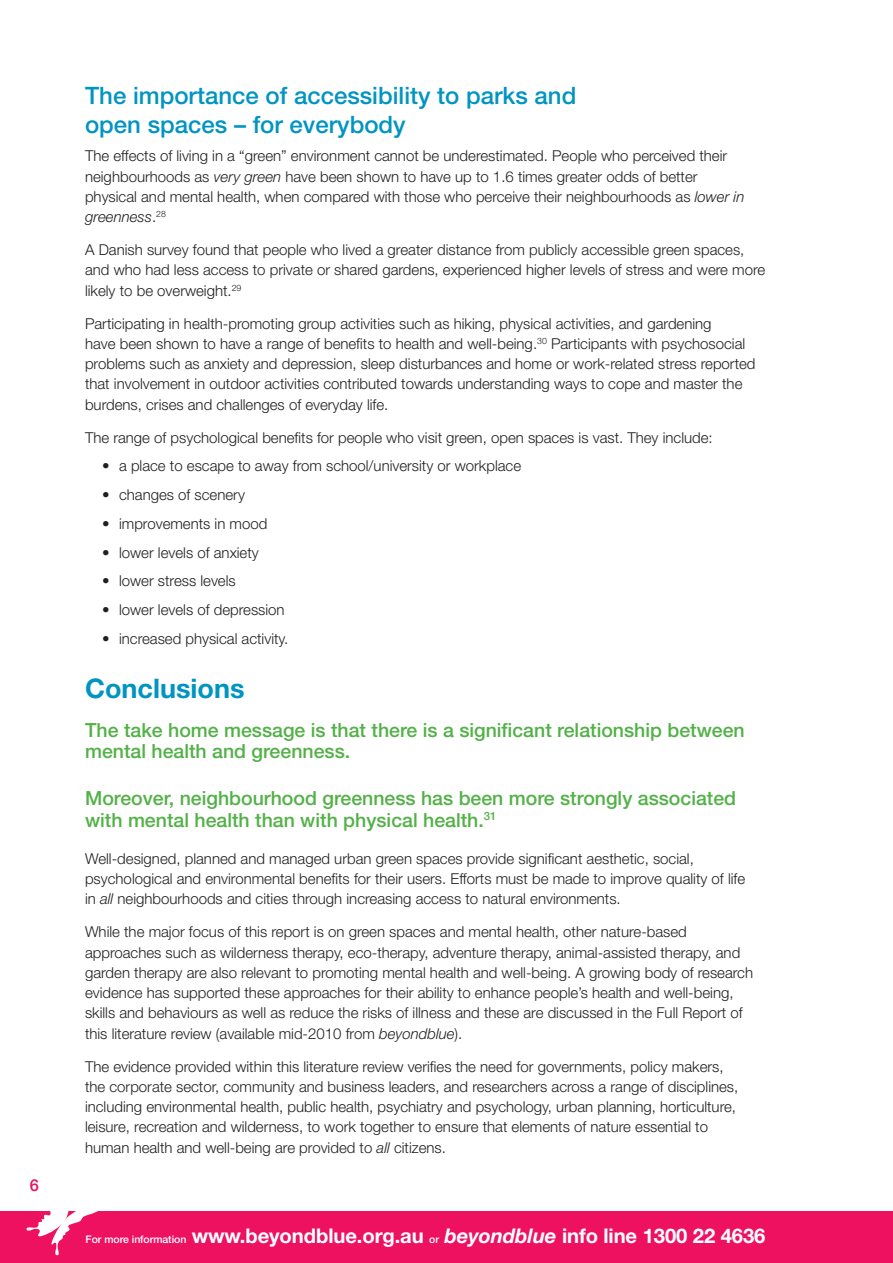
<style>
.page{position:relative;width:893px;height:1263px;background:#fff}
.page>*{position:absolute;margin:0;border:0;box-sizing:border-box;transform-origin:0 0}
.t1{font:700 27px "Helvetica Neue";color:#0094c3}
.t2{font:500 24px/28.8px "Helvetica Neue";color:#0094c3}
.t3{font:700 20.25px "Helvetica Neue";letter-spacing:-.005em;color:#fff}
.t4{font:500 19.5px/21.5px "Helvetica Neue";color:#52b147}
.t5{font:500 16.5px "Helvetica Neue";color:#ed1160}
.t6{font:300 15px/20.2px "Helvetica Neue";color:#231f20}
.s1{font-style:italic}
.s2{font-weight:500;font-size:10.5px}
</style>
<div class="page">
<div style="left:0;top:1212px;width:893px;height:51px;background:#ed1160"></div>
<svg style="left:26px;top:1211px;width:85px;height:44px"></svg>
<p class="t5" style="left:30px;top:1175px;width:11px">6</p>
<h2 class="t2" style="left:85px;top:81px;width:493px">The importance of accessibility to parks and open spaces – for everybody</h2>
<p class="t6" style="left:85px;top:146px;width:661px">The effects of living in a “green” environment cannot be underestimated. People who perceived their neighbourhoods as <span class="s1">very green</span> have been shown to have up to 1.6 times greater odds of better physical and mental health, when compared with those who perceive their neighbourhoods as <span class="s1">lower in greenness</span>.<sup>28</sup></p>
<p class="t6" style="left:85px;top:239px;width:682px">A Danish survey found that people who lived a greater distance from publicly accessible green spaces, and who had less access to private or shared gardens, experienced higher levels of stress and were more likely to be overweight.<sup>29</sup></p>
<p class="t6" style="left:85px;top:313px;width:672px">Participating in health-promoting group activities such as hiking, physical activities, and gardening<br>have been shown to have a range of benefits to health and well-being.<sup>30</sup> Participants with psychosocial problems such as anxiety and depression, sleep disturbances and home or work-related stress reported that involvement in outdoor activities contributed towards understanding ways to cope and master the burdens, crises and challenges of everyday life.</p>
<p class="t6" style="left:85px;top:427px;width:629px">The range of psychological benefits for people who visit green, open spaces is vast. They include:</p>
<p class="t6" style="left:102px;top:456px;width:421px">• a place to escape to away from school/university or workplace</p>
<p class="t6" style="left:102px;top:484px;width:144px">• changes of scenery</p>
<p class="t6" style="left:102px;top:513px;width:167px">• improvements in mood</p>
<p class="t6" style="left:102px;top:542px;width:158px">• lower levels of anxiety</p>
<p class="t6" style="left:102px;top:571px;width:135px">• lower stress levels</p>
<p class="t6" style="left:102px;top:599px;width:184px">• lower levels of depression</p>
<p class="t6" style="left:102px;top:628px;width:188px">• increased physical activity.</p>
<h1 class="t1" style="left:85px;top:672px;width:161px">Conclusions</h1>
<h3 class="t4" style="left:85px;top:719px;width:661px">The take home message is that there is a significant relationship between mental health and greenness.</h3>
<h3 class="t4" style="left:85px;top:787px;width:653px">Moreover, neighbourhood greenness has been more strongly associated with mental health than with physical health.<sup>31</sup></h3>
<p class="t6" style="left:85px;top:848px;width:662px">Well-designed, planned and managed urban green spaces provide significant aesthetic, social, psychological and environmental benefits for their users. Efforts must be made to improve quality of life in <span class="s1">all</span> neighbourhoods and cities through increasing access to natural environments.</p>
<p class="t6" style="left:85px;top:921px;width:670px">While the major focus of this report is on green spaces and mental health, other nature-based approaches such as wilderness therapy, eco-therapy, adventure therapy, animal-assisted therapy, and garden therapy are also relevant to promoting mental health and well-being. A growing body of research evidence has supported these approaches for their ability to enhance people’s health and well-being, skills and behaviours as well as reduce the risks of illness and these are discussed in the Full Report of this literature review (available mid-2010 from <span class="s1">beyondblue</span>).</p>
<p class="t6" style="left:85px;top:1056px;width:655px">The evidence provided within this literature review verifies the need for governments, policy makers, the corporate sector, community and business leaders, and researchers across a range of disciplines, including environmental health, public health, psychiatry and psychology, urban planning, horticulture, leisure, recreation and wilderness, to work together to ensure that elements of nature essential to human health and well-being are provided to <span class="s1">all</span> citizens.</p>
<h3 class="t3" style="left:86px;top:1223px;width:681px"><span class="s2">For more information</span> www.beyondblue.org.au <span class="s2">or</span> <span class="s1">beyondblue</span> info line 1300 22 4636</h3>
</div>
